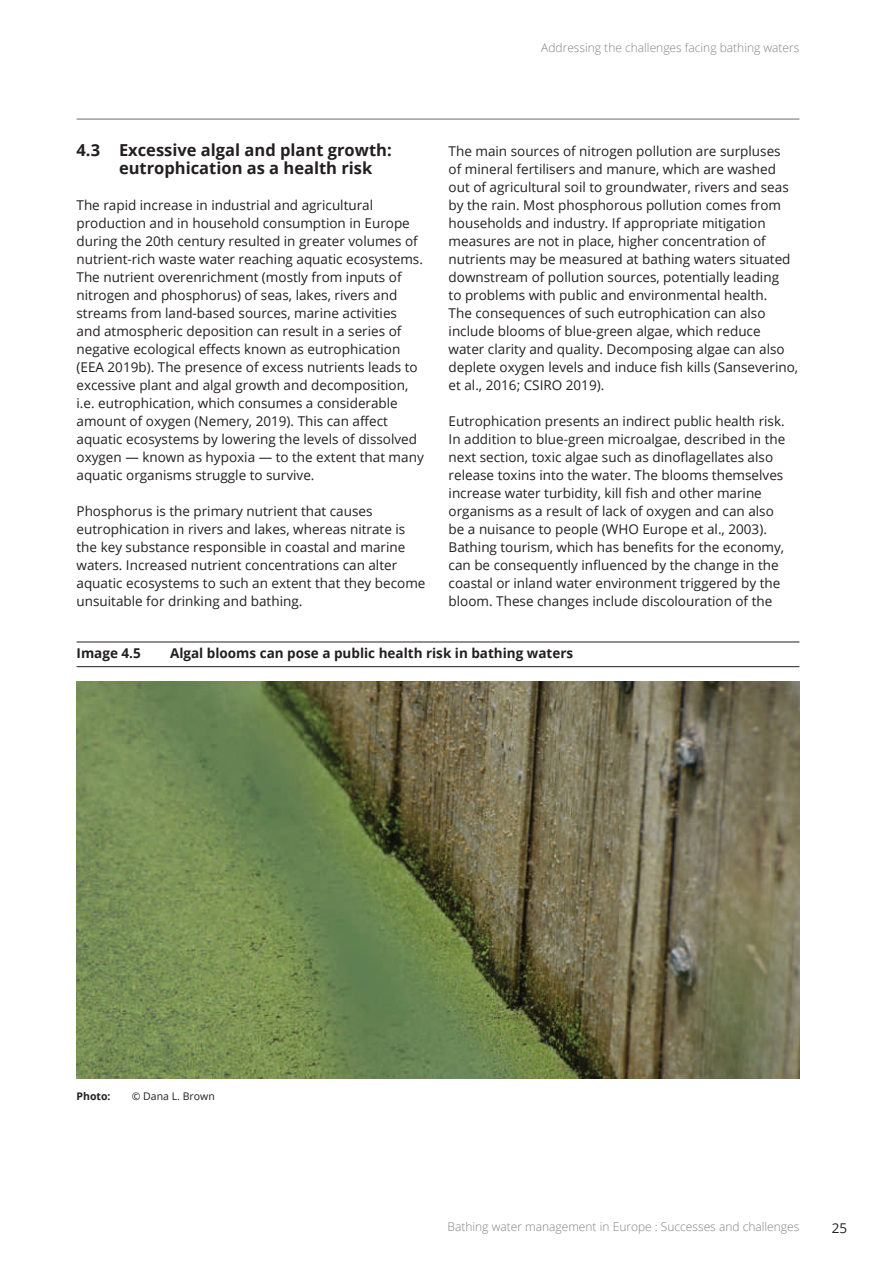
<style>
.page{position:relative;width:893px;height:1263px;background:#fff}
.page>*{position:absolute;margin:0;border:0;box-sizing:border-box;transform-origin:0 0}
.t1{font:700 16.5px/18px "Open Sans";color:#231f20}
.t2{font:13.5px/18px "Open Sans";color:#231f20}
.t3{font:700 13.5px "Open Sans";color:#231f20}
.t4{font:300 12px "Open Sans";color:#808285}
.t5{font:10.5px "Open Sans";color:#231f20}
.t6{font:700 10.5px "Open Sans";color:#231f20}
</style>
<div class="page">
<hr style="left:77px;top:119px;width:722px;height:1px;background:#6c6d70">
<img style="left:77px;top:682px;width:722px;height:397px">
<hr style="left:77px;top:642px;width:722px;height:1px;background:#231f20">
<hr style="left:77px;top:666px;width:722px;height:1px;background:#231f20">
<p class="t4" style="left:541px;top:40px;width:260px">Addressing the challenges facing bathing waters</p>
<p class="t1" style="left:119px;top:140px;width:274px;text-indent:-43px">4.3 Excessive algal and plant growth: eutrophication as a health risk</p>
<p class="t2" style="left:77px;top:196px;width:349px">The rapid increase in industrial and agricultural production and in household consumption in Europe during the 20th century resulted in greater volumes of nutrient-rich waste water reaching aquatic ecosystems.<br>The nutrient overenrichment (mostly from inputs of nitrogen and phosphorus) of seas, lakes, rivers and streams from land-based sources, marine activities and atmospheric deposition can result in a series of negative ecological effects known as eutrophication (EEA 2019b). The presence of excess nutrients leads to excessive plant and algal growth and decomposition, i.e. eutrophication, which consumes a considerable amount of oxygen (Nemery, 2019). This can affect aquatic ecosystems by lowering the levels of dissolved oxygen — known as hypoxia — to the extent that many aquatic organisms struggle to survive.</p>
<p class="t2" style="left:77px;top:502px;width:350px">Phosphorus is the primary nutrient that causes eutrophication in rivers and lakes, whereas nitrate is the key substance responsible in coastal and marine waters. Increased nutrient concentrations can alter aquatic ecosystems to such an extent that they become unsuitable for drinking and bathing.</p>
<p class="t2" style="left:449px;top:142px;width:351px">The main sources of nitrogen pollution are surpluses<br>of mineral fertilisers and manure, which are washed out of agricultural soil to groundwater, rivers and seas by the rain. Most phosphorous pollution comes from households and industry. If appropriate mitigation measures are not in place, higher concentration of nutrients may be measured at bathing waters situated downstream of pollution sources, potentially leading<br>to problems with public and environmental health.<br>The consequences of such eutrophication can also include blooms of blue-green algae, which reduce water clarity and quality. Decomposing algae can also deplete oxygen levels and induce fish kills (Sanseverino, et al., 2016; CSIRO 2019).</p>
<p class="t2" style="left:449px;top:412px;width:338px">Eutrophication presents an indirect public health risk.<br>In addition to blue-green microalgae, described in the next section, toxic algae such as dinoflagellates also release toxins into the water. The blooms themselves increase water turbidity, kill fish and other marine organisms as a result of lack of oxygen and can also be a nuisance to people (WHO Europe et al., 2003).<br>Bathing tourism, which has benefits for the economy, can be consequently influenced by the change in the coastal or inland water environment triggered by the bloom. These changes include discolouration of the</p>
<p class="t3" style="left:77px;top:644px;width:66px">Image 4.5</p>
<p class="t3" style="left:170px;top:644px;width:405px">Algal blooms can pose a public health risk in bathing waters</p>
<p class="t6" style="left:77px;top:1089px;width:36px">Photo:</p>
<p class="t5" style="left:132px;top:1089px;width:84px">© Dana L. Brown</p>
<p class="t4" style="left:447px;top:1218px;width:353px">Bathing water management in Europe : Successes and challenges</p>
<p class="t2" style="left:832px;top:1218px;width:17px">25</p>
</div>
